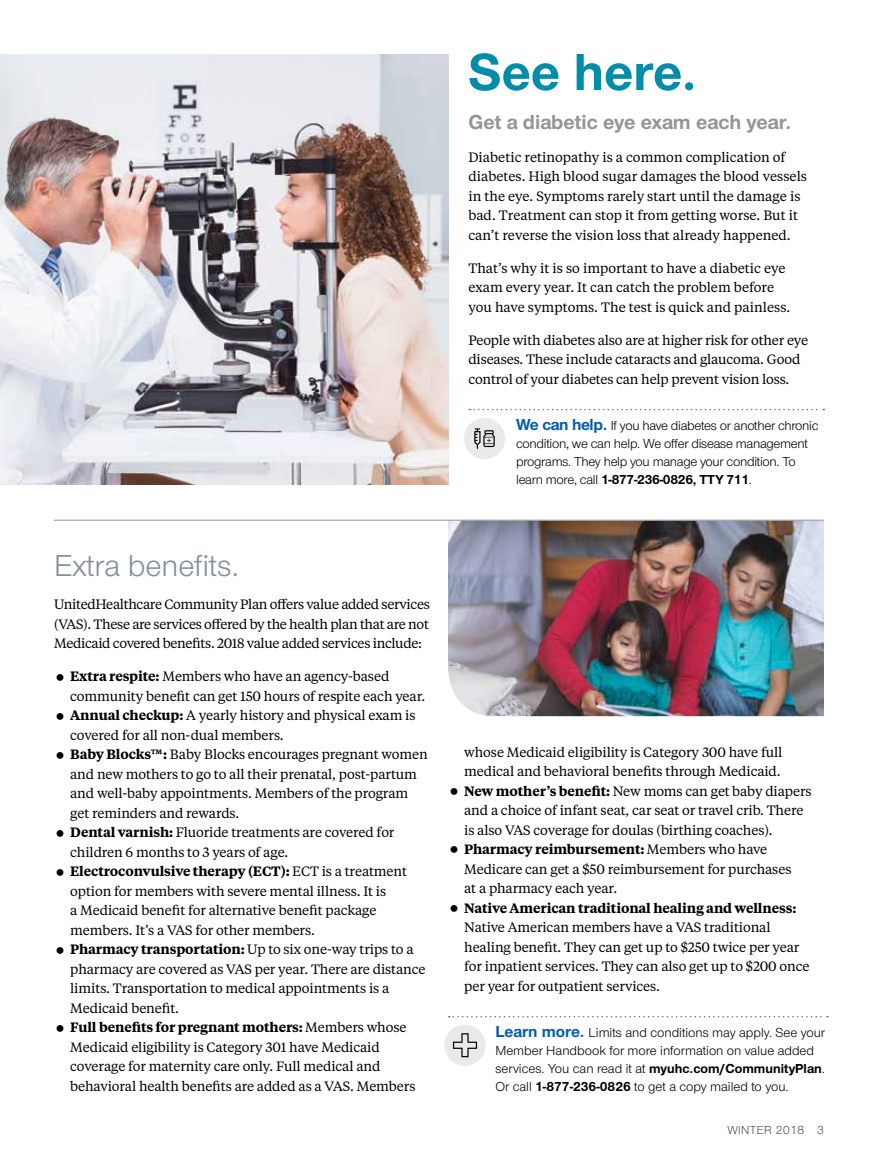
<style>
.page{position:relative;width:878px;height:1161px;background:#fff}
.page>*{position:absolute;margin:0;border:0;box-sizing:border-box;transform-origin:0 0}
.t1{font:700 54px "UHC Sans";color:#008dab}
.t2{font:31.5px "UHC Sans";color:#838e98}
.t3{font:700 21px "UHC Sans";color:#939598}
.t4{font:13.5px/19.5px "UHC Serif Text";letter-spacing:-.01em;color:#000}
.t5{font:13.5px/18px "UHC Sans";letter-spacing:-.015em;color:#000}
.t6{font:600 13.5px "UHC Serif Text";letter-spacing:-.01em;color:#000}
.t7{font:300 12px "UHC Sans";letter-spacing:.04em;color:#000}
.s1{font-weight:600}
.s2{font-weight:700;font-size:16.5px;color:#005dac}
.s3{font-weight:700}
</style>
<div class="page">
<svg style="left:469px;top:409px;width:355px;height:1px"></svg>
<div style="left:464px;top:418px;width:41px;height:41px;background:#e9eaea;border-radius:50%"></div>
<svg style="left:474px;top:428px;width:20px;height:21px"></svg>
<img style="left:0;top:54px;width:448px;height:430px">
<svg style="left:448px;top:1016px;width:380px;height:1px"></svg>
<div style="left:444px;top:1025px;width:41px;height:41px;background:#e9eaea;border-radius:50%"></div>
<svg style="left:453px;top:1033px;width:24px;height:24px"></svg>
<img style="left:448px;top:521px;width:376px;height:195px">
<hr style="left:54px;top:520px;width:770px;height:1px;background:#939598">
<h2 class="t2" style="left:54px;top:545px;width:186px">Extra benefits.</h2>
<p class="t4" style="left:54px;top:594px;width:377px;text-align:justify">UnitedHealthcare Community Plan offers value added services (VAS). These are services offered by the health plan that are not Medicaid covered benefits. 2018 value added services include:</p>
<p class="t4" style="left:70px;top:666px;width:359px"><span class="s1">Extra respite:</span> Members who have an agency-based community benefit can get 150 hours of respite each year.<br><span class="s1">Annual checkup:</span> A yearly history and physical exam is covered for all non-dual members.<br><span class="s1">Baby Blocks™:</span> Baby Blocks encourages pregnant women and new mothers to go to all their prenatal, post-partum and well-baby appointments. Members of the program get reminders and rewards.<br><span class="s1">Dental varnish:</span> Fluoride treatments are covered for children 6 months to 3 years of age.<br><span class="s1">Electroconvulsive therapy (ECT):</span> ECT is a treatment option for members with severe mental illness. It is<br>a Medicaid benefit for alternative benefit package members. It’s a VAS for other members.<br><span class="s1">Pharmacy transportation:</span> Up to six one-way trips to a pharmacy are covered as VAS per year. There are distance limits. Transportation to medical appointments is a Medicaid benefit.<br><span class="s1">Full benefits for pregnant mothers:</span> Members whose Medicaid eligibility is Category 301 have Medicaid coverage for maternity care only. Full medical and behavioral health benefits are added as a VAS. Members</p>
<h1 class="t1" style="left:468px;top:36px;width:230px">See here.</h1>
<h3 class="t3" style="left:468px;top:108px;width:324px">Get a diabetic eye exam each year.</h3>
<p class="t4" style="left:468px;top:147px;width:340px">Diabetic retinopathy is a common complication of diabetes. High blood sugar damages the blood vessels in the eye. Symptoms rarely start until the damage is bad. Treatment can stop it from getting worse. But it can’t reverse the vision loss that already happened.</p>
<p class="t4" style="left:468px;top:258px;width:323px">That’s why it is so important to have a diabetic eye exam every year. It can catch the problem before you have symptoms. The test is quick and painless.</p>
<p class="t4" style="left:468px;top:330px;width:341px">People with diabetes also are at higher risk for other eye diseases. These include cataracts and glaucoma. Good control of your diabetes can help prevent vision loss.</p>
<p class="t5" style="left:516px;top:416px;width:304px"><span class="s2">We can help.</span> If you have diabetes or another chronic condition, we can help. We offer disease management programs. They help you manage your condition. To learn more, call <span class="s3">1-877-236-0826, TTY 711</span>.</p>
<p class="t4" style="left:464px;top:742px;width:349px">whose Medicaid eligibility is Category 300 have full medical and behavioral benefits through Medicaid.<br><span class="s1">New mother’s benefit:</span> New moms can get baby diapers and a choice of infant seat, car seat or travel crib. There is also VAS coverage for doulas (birthing coaches).<br><span class="s1">Pharmacy reimbursement:</span> Members who have Medicare can get a $50 reimbursement for purchases<br>at a pharmacy each year.</p>
<p class="t6" style="left:464px;top:898px;width:334px">Native American traditional healing and wellness:</p>
<p class="t4" style="left:464px;top:917px;width:347px">Native American members have a VAS traditional healing benefit. They can get up to $250 twice per year for inpatient services. They can also get up to $200 once per year for outpatient services.</p>
<p class="t5" style="left:495px;top:1023px;width:331px"><span class="s2">Learn more.</span> Limits and conditions may apply. See your Member Handbook for more information on value added services. You can read it at <span class="s3">myuhc.com/CommunityPlan</span>.<br>Or call <span class="s3">1-877-236-0826</span> to get a copy mailed to you.</p>
<p class="t7" style="left:727px;top:1122px;width:98px">WINTER 2018 3</p>
</div>
